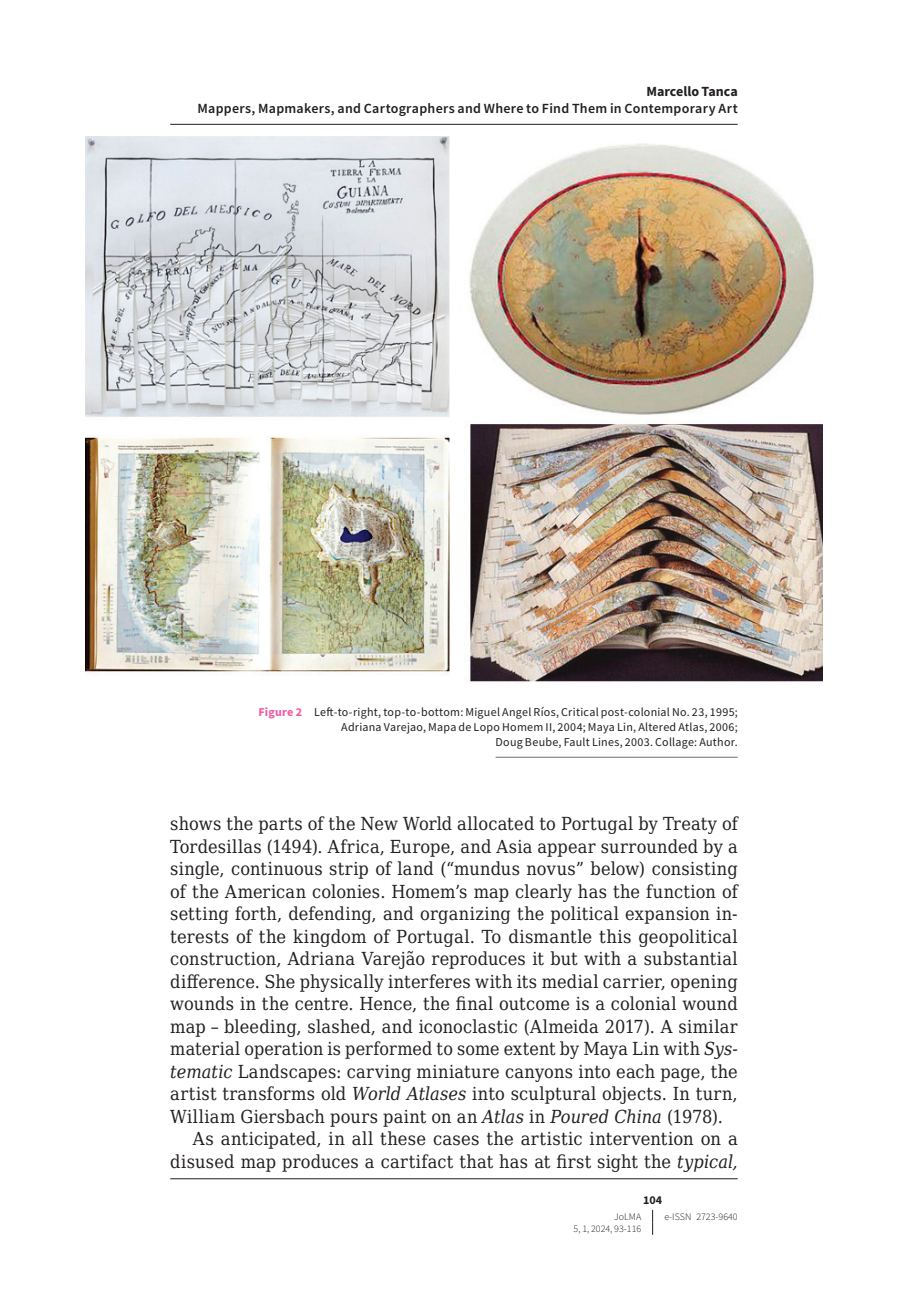
<style>
.page{position:relative;width:908px;height:1304px;background:#fff}
.page>*{position:absolute;margin:0;border:0;box-sizing:border-box;transform-origin:0 0}
.t1{font:18px "DejaVu Serif Condensed";letter-spacing:.01em;color:#231f20}
.t2{font:600 14px "Source Sans Pro";letter-spacing:.02em;color:#231f20}
.t3{font:700 14px "Source Sans Pro";color:#231f20}
.t4{font:12px/15px "Source Sans Pro";letter-spacing:.02em;color:#231f20;text-align:right}
.t5{font:700 12px "Source Sans Pro";color:#231f20}
.t6{font:300 10px "Source Sans Pro";color:#231f20}
.s1{font-weight:700;color:#ef59a1}
.s2{font-style:italic}
</style>
<div class="page">
<svg style="left:652px;top:1210px;width:1px;height:25px"></svg>
<img style="left:85px;top:137px;width:737px;height:546px">
<hr style="left:495px;top:757px;width:242px;height:1px;background:#6c6d70">
<hr style="left:170px;top:124px;width:567px;height:1px;background:#231f20">
<hr style="left:170px;top:1178px;width:567px;height:1px;background:#231f20">
<p class="t3" style="left:646px;top:82px;width:93px">Marcello Tanca</p>
<p class="t2" style="left:197px;top:100px;width:541px">Mappers, Mapmakers, and Cartographers and Where to Find Them in Contemporary Art</p>
<p class="t4" style="left:258px;top:704px;width:480px"><span class="s1">Figure 2</span> Left-to-right, top-to-bottom: Miguel Angel Ríos, Critical post-colonial No. 23, 1995;<br>Adriana Varejao, Mapa de Lopo Homem II, 2004; Maya Lin, Altered Atlas, 2006;<br>Doug Beube, Fault Lines, 2003. Collage: Author.</p>
<p class="t1" style="left:170px;top:810px;width:568px">shows the parts of the New World allocated to Portugal by Treaty of</p>
<p class="t1" style="left:170px;top:833px;width:568px">Tordesillas (1494). Africa, Europe, and Asia appear surrounded by a</p>
<p class="t1" style="left:170px;top:855px;width:568px">single, continuous strip of land (“mundus novus” below) consisting</p>
<p class="t1" style="left:170px;top:878px;width:568px">of the American colonies. Homem’s map clearly has the function of</p>
<p class="t1" style="left:170px;top:900px;width:568px">setting forth, defending, and organizing the political expansion in-</p>
<p class="t1" style="left:170px;top:923px;width:568px">terests of the kingdom of Portugal. To dismantle this geopolitical</p>
<p class="t1" style="left:170px;top:945px;width:568px">construction, Adriana Varejão reproduces it but with a substantial</p>
<p class="t1" style="left:170px;top:968px;width:568px">difference. She physically interferes with its medial carrier, opening</p>
<p class="t1" style="left:170px;top:990px;width:568px">wounds in the centre. Hence, the final outcome is a colonial wound</p>
<p class="t1" style="left:170px;top:1013px;width:568px">map – bleeding, slashed, and iconoclastic (Almeida 2017). A similar</p>
<p class="t1" style="left:170px;top:1035px;width:568px">material operation is performed to some extent by Maya Lin with <span class="s2">Sys-</span></p>
<p class="t1" style="left:170px;top:1058px;width:568px"><span class="s2">tematic</span> Landscapes: carving miniature canyons into each page, the</p>
<p class="t1" style="left:170px;top:1080px;width:568px">artist transforms old <span class="s2">World Atlases</span> into sculptural objects. In turn,</p>
<p class="t1" style="left:170px;top:1103px;width:554px">William Giersbach pours paint on an <span class="s2">Atlas</span> in <span class="s2">Poured China</span> (1978).</p>
<p class="t1" style="left:193px;top:1125px;width:546px">As anticipated, in all these cases the artistic intervention on a</p>
<p class="t1" style="left:170px;top:1148px;width:568px">disused map produces a cartifact that has at first sight the <span class="s2">typical,</span></p>
<p class="t5" style="left:642px;top:1192px;width:21px">104</p>
<p class="t6" style="left:614px;top:1210px;width:28px">JoLMA</p>
<p class="t6" style="left:664px;top:1210px;width:75px">e-ISSN 2723-9640</p>
<p class="t6" style="left:573px;top:1223px;width:69px">5, 1, 2024, 93-116</p>
</div>
